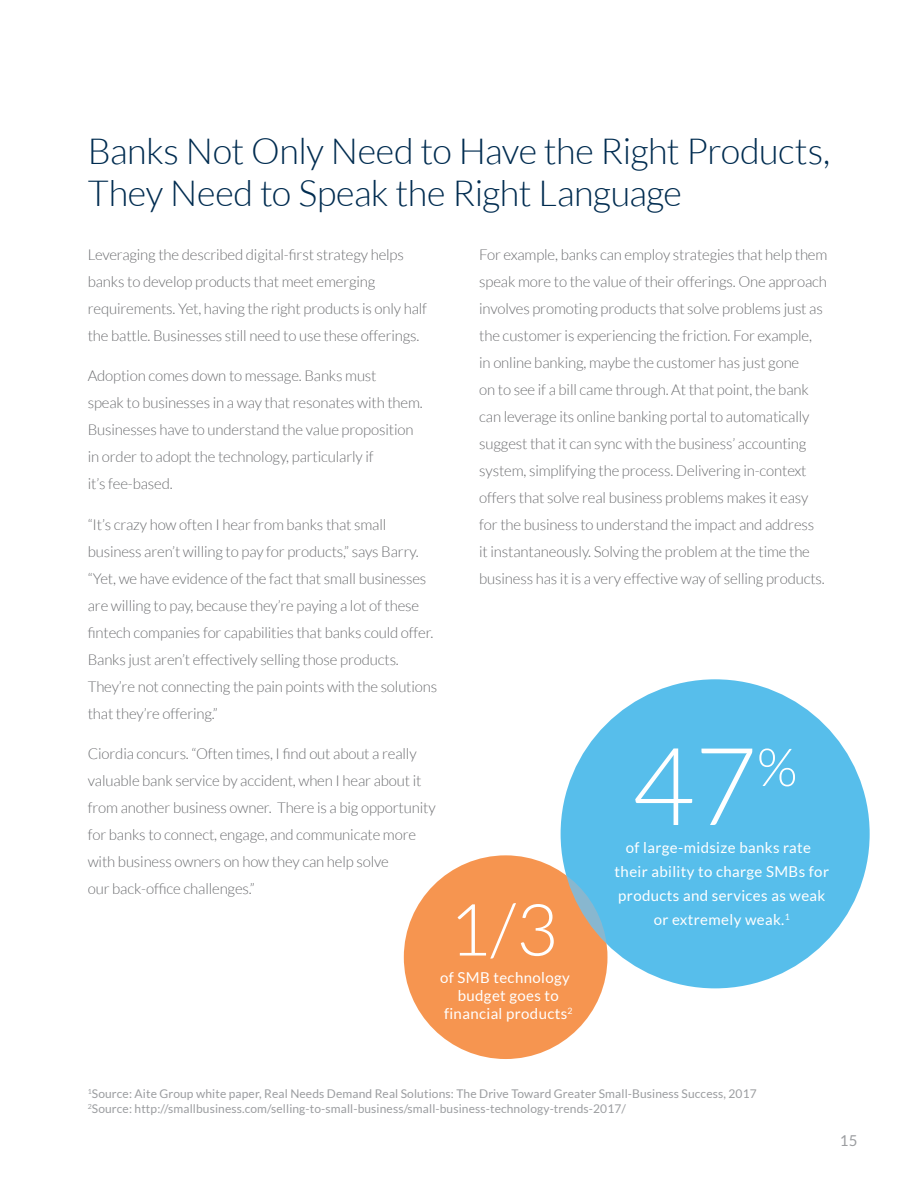
<style>
.page{position:relative;width:918px;height:1188px;background:#fff}
.page>*{position:absolute;margin:0;border:0;box-sizing:border-box;transform-origin:0 0}
.t1{font:300 36px/42px "Lato";letter-spacing:-.015em;color:#002c50}
.t2{font:300 15px/27px "Lato";letter-spacing:-.01em;color:#6d6e71}
.t3{font:15px/24px "Lato";letter-spacing:.025em;color:#fff;text-align:center}
.t4{font:15px "Lato";color:#9b9da0}
.t5{font:12px/15px "Lato";letter-spacing:.01em;color:#9b9da0}
</style>
<div class="page">
<div style="left:561px;top:679px;width:309px;height:309px;background:#57beeb;border-radius:50%"></div>
<svg style="left:635px;top:748px;width:160px;height:77px"></svg>
<div style="left:404px;top:855px;width:203px;height:204px;background:#f69550;border-radius:50%"></div>
<svg style="left:458px;top:903px;width:96px;height:56px"></svg>
<h1 class="t1" style="left:88px;top:130px;width:744px">Banks Not Only Need to Have the Right Products,<br>They Need to Speak the Right Language</h1>
<p class="t2" style="left:88px;top:241px;width:341px">Leveraging the described digital-first strategy helps banks to develop products that meet emerging requirements. Yet, having the right products is only half the battle. Businesses still need to use these offerings.</p>
<p class="t2" style="left:88px;top:363px;width:337px">Adoption comes down to message. Banks must<br>speak to businesses in a way that resonates with them.<br>Businesses have to understand the value proposition in order to adopt the technology, particularly if<br>it’s fee-based.</p>
<p class="t2" style="left:88px;top:511px;width:351px">“It’s crazy how often I hear from banks that small business aren’t willing to pay for products,” says Barry. “Yet, we have evidence of the fact that small businesses are willing to pay, because they’re paying a lot of these fintech companies for capabilities that banks could offer.<br>Banks just aren’t effectively selling those products.<br>They’re not connecting the pain points with the solutions that they’re offering.”</p>
<p class="t2" style="left:88px;top:741px;width:349px">Ciordia concurs. “Often times, I find out about a really valuable bank service by accident, when I hear about it from another business owner. There is a big opportunity for banks to connect, engage, and communicate more with business owners on how they can help solve<br>our back-office challenges.”</p>
<p class="t2" style="left:479px;top:241px;width:350px">For example, banks can employ strategies that help them speak more to the value of their offerings. One approach involves promoting products that solve problems just as the customer is experiencing the friction. For example,<br>in online banking, maybe the customer has just gone<br>on to see if a bill came through. At that point, the bank can leverage its online banking portal to automatically suggest that it can sync with the business’ accounting system, simplifying the process. Delivering in-context offers that solve real business problems makes it easy for the business to understand the impact and address<br>it instantaneously. Solving the problem at the time the business has it is a very effective way of selling products.</p>
<p class="t3" style="left:615px;top:836px;width:216px">of large-midsize banks rate their ability to charge SMBs for products and services as weak or extremely weak. <sup>1</sup></p>
<p class="t3" style="left:440px;top:969px;width:134px;line-height:18px">of SMB technology budget goes to financial products<sup>2</sup></p>
<p class="t5" style="left:88px;top:1086px;width:670px"><sup>1</sup>Source: Aite Group white paper, Real Needs Demand Real Solutions: The Drive Toward Greater Small-Business Success, 2017<br><sup>2</sup>Source: http://smallbusiness.com/selling-to-small-business/small-business-technology-trends-2017/</p>
<p class="t4" style="left:840px;top:1133px;width:19px">15</p>
</div>
